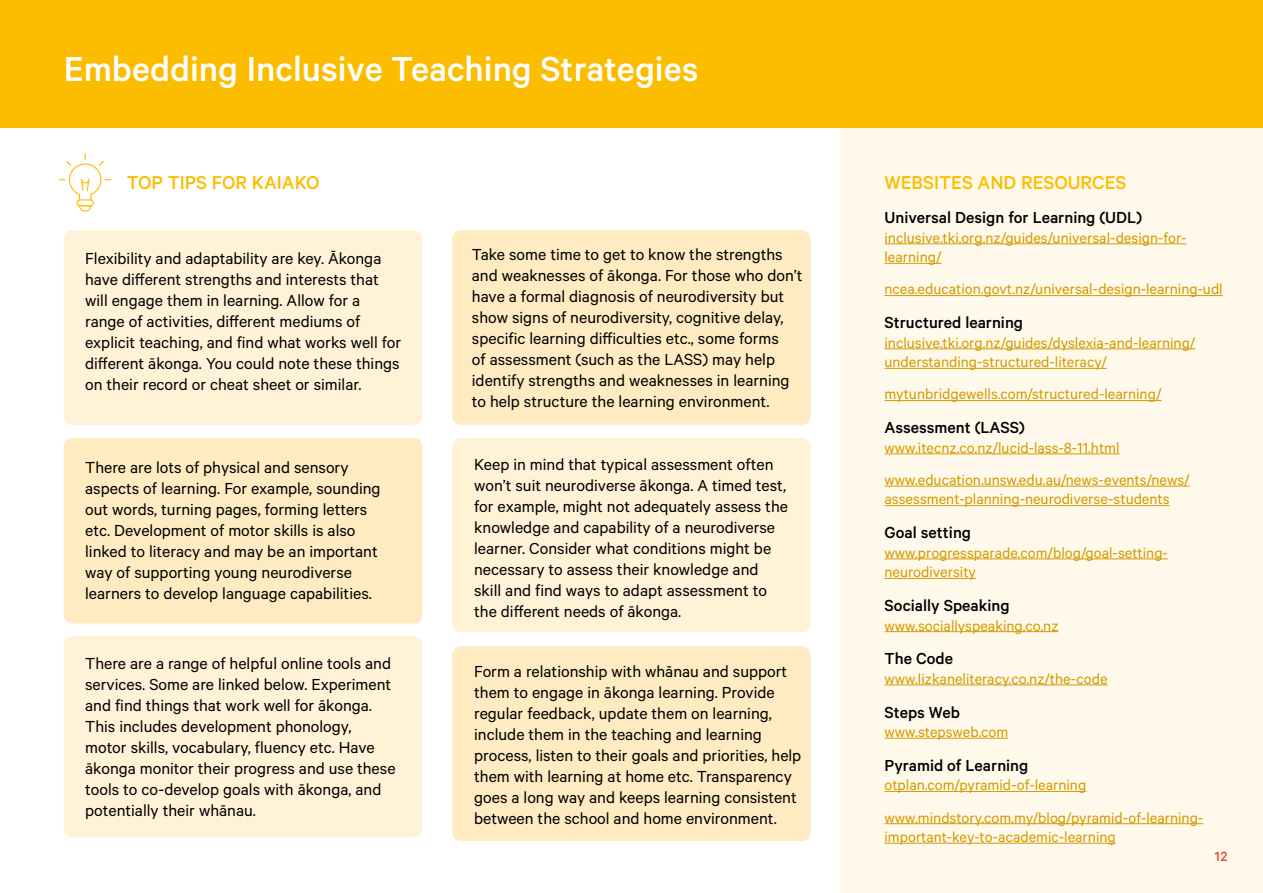
<style>
.page{position:relative;width:1263px;height:893px;background:#fff}
.page>*{position:absolute;margin:0;border:0;box-sizing:border-box;transform-origin:0 0}
.Heading{font:500 39px "Calibre";color:#fff}
.Subhead{font:500 21px "Calibre";color:#fcbc00}
.Body{font:18px/21px "Calibre";color:#000}
.Subsubhead{font:500 18px "Calibre";color:#000}
.Hyperlink{font:16.5px/19.5px "Calibre";color:#d39a00}
.t1{font:500 15px "Calibre";color:#e9483f}
</style>
<div class="page">
<div style="left:840px;top:0;width:423px;height:893px;background:#fff9eb"></div>
<div style="left:0;top:0;width:1263px;height:128px;background:#fcbc00"></div>
<div style="left:64px;top:230px;width:358px;height:195px;background:#fff2d7;border-radius:9px"></div>
<div style="left:64px;top:438px;width:358px;height:185px;background:#ffebc1;border-radius:9px"></div>
<div style="left:64px;top:636px;width:358px;height:201px;background:#fff2d7;border-radius:9px"></div>
<div style="left:452px;top:230px;width:359px;height:195px;background:#ffebc1;border-radius:9px"></div>
<div style="left:452px;top:438px;width:359px;height:194px;background:#fff2d7;border-radius:9px"></div>
<div style="left:452px;top:646px;width:359px;height:195px;background:#ffebc1;border-radius:9px"></div>
<hr style="left:884px;top:244px;width:302px;height:1px;background:#d39a00">
<hr style="left:884px;top:263px;width:57px;height:1px;background:#d39a00">
<hr style="left:884px;top:295px;width:339px;height:1px;background:#d39a00">
<hr style="left:884px;top:349px;width:311px;height:1px;background:#d39a00">
<hr style="left:884px;top:368px;width:223px;height:1px;background:#d39a00">
<hr style="left:884px;top:400px;width:277px;height:1px;background:#d39a00">
<hr style="left:884px;top:454px;width:235px;height:1px;background:#d39a00">
<hr style="left:884px;top:486px;width:306px;height:1px;background:#d39a00">
<hr style="left:884px;top:505px;width:285px;height:1px;background:#d39a00">
<hr style="left:884px;top:559px;width:284px;height:1px;background:#d39a00">
<hr style="left:884px;top:578px;width:92px;height:1px;background:#d39a00">
<hr style="left:884px;top:631px;width:174px;height:1px;background:#d39a00">
<hr style="left:884px;top:685px;width:224px;height:1px;background:#d39a00">
<hr style="left:884px;top:738px;width:124px;height:1px;background:#d39a00">
<hr style="left:884px;top:791px;width:202px;height:1px;background:#d39a00">
<hr style="left:884px;top:823px;width:319px;height:1px;background:#d39a00">
<hr style="left:884px;top:843px;width:232px;height:1px;background:#d39a00">
<svg style="left:59px;top:153px;width:52px;height:59px"></svg>
<p class="Heading" style="left:64px;top:46px;width:636px">Embedding Inclusive Teaching Strategies</p>
<p class="Subhead" style="left:127px;top:170px;width:194px">TOP TIPS FOR KAIAKO</p>
<p class="Body" style="left:85px;top:247px;width:317px">Flexibility and adaptability are key. Ākonga have different strengths and interests that will engage them in learning. Allow for a range of activities, different mediums of explicit teaching, and find what works well for different ākonga. You could note these things on their record or cheat sheet or similar.</p>
<p class="Body" style="left:85px;top:456px;width:297px">There are lots of physical and sensory aspects of learning. For example, sounding out words, turning pages, forming letters etc. Development of motor skills is also linked to literacy and may be an important way of supporting young neurodiverse learners to develop language capabilities.</p>
<p class="Body" style="left:85px;top:652px;width:312px">There are a range of helpful online tools and services. Some are linked below. Experiment and find things that work well for ākonga.<br>This includes development phonology, motor skills, vocabulary, fluency etc. Have ākonga monitor their progress and use these tools to co-develop goals with ākonga, and potentially their whānau.</p>
<p class="Body" style="left:472px;top:243px;width:332px">Take some time to get to know the strengths and weaknesses of ākonga. For those who don’t have a formal diagnosis of neurodiversity but show signs of neurodiversity, cognitive delay, specific learning difficulties etc., some forms<br>of assessment (such as the LASS) may help identify strengths and weaknesses in learning to help structure the learning environment.</p>
<p class="Body" style="left:474px;top:453px;width:315px">Keep in mind that typical assessment often won’t suit neurodiverse ākonga. A timed test, for example, might not adequately assess the knowledge and capability of a neurodiverse learner. Consider what conditions might be necessary to assess their knowledge and skill and find ways to adapt assessment to the different needs of ākonga.</p>
<p class="Body" style="left:474px;top:660px;width:329px">Form a relationship with whānau and support them to engage in ākonga learning. Provide regular feedback, update them on learning, include them in the teaching and learning process, listen to their goals and priorities, help them with learning at home etc. Transparency goes a long way and keeps learning consistent between the school and home environment.</p>
<p class="Subhead" style="left:884px;top:171px;width:243px">WEBSITES AND RESOURCES</p>
<p class="Subsubhead" style="left:884px;top:207px;width:259px">Universal Design for Learning (UDL)</p>
<p class="Hyperlink" style="left:884px;top:227px;width:303px">inclusive.tki.org.nz/guides/universal-design-for&shy;learning/</p>
<p class="Hyperlink" style="left:884px;top:279px;width:340px">ncea.education.govt.nz/universal-design-learning-udl</p>
<p class="Subsubhead" style="left:884px;top:312px;width:140px">Structured learning</p>
<p class="Hyperlink" style="left:884px;top:332px;width:312px">inclusive.tki.org.nz/guides/dyslexia-and-learning/ understanding-structured-literacy/</p>
<p class="Hyperlink" style="left:884px;top:384px;width:278px">mytunbridgewells.com/structured-learning/</p>
<p class="Subsubhead" style="left:884px;top:417px;width:142px">Assessment (LASS)</p>
<p class="Hyperlink" style="left:884px;top:437px;width:236px">www.itecnz.co.nz/lucid-lass-8-11.html</p>
<p class="Hyperlink" style="left:884px;top:469px;width:307px">www.education.unsw.edu.au/news-events/news/ assessment-planning-neurodiverse-students</p>
<p class="Subsubhead" style="left:884px;top:522px;width:88px">Goal setting</p>
<p class="Hyperlink" style="left:884px;top:542px;width:285px">www.progressparade.com/blog/goal-setting&shy;neurodiversity</p>
<p class="Subsubhead" style="left:884px;top:595px;width:127px">Socially Speaking</p>
<p class="Hyperlink" style="left:884px;top:615px;width:175px">www.sociallyspeaking.co.nz</p>
<p class="Subsubhead" style="left:884px;top:648px;width:70px">The Code</p>
<p class="Hyperlink" style="left:884px;top:668px;width:225px">www.lizkaneliteracy.co.nz/the-code</p>
<p class="Subsubhead" style="left:884px;top:701px;width:77px">Steps Web</p>
<p class="Hyperlink" style="left:884px;top:721px;width:125px">www.stepsweb.com</p>
<p class="Subsubhead" style="left:884px;top:755px;width:145px">Pyramid of Learning</p>
<p class="Hyperlink" style="left:884px;top:775px;width:203px">otplan.com/pyramid-of-learning</p>
<p class="Hyperlink" style="left:884px;top:807px;width:320px">www.mindstory.com.my/blog/pyramid-of-learning&shy;important-key-to-academic-learning</p>
<p class="t1" style="left:1215px;top:848px;width:14px">12</p>
</div>
